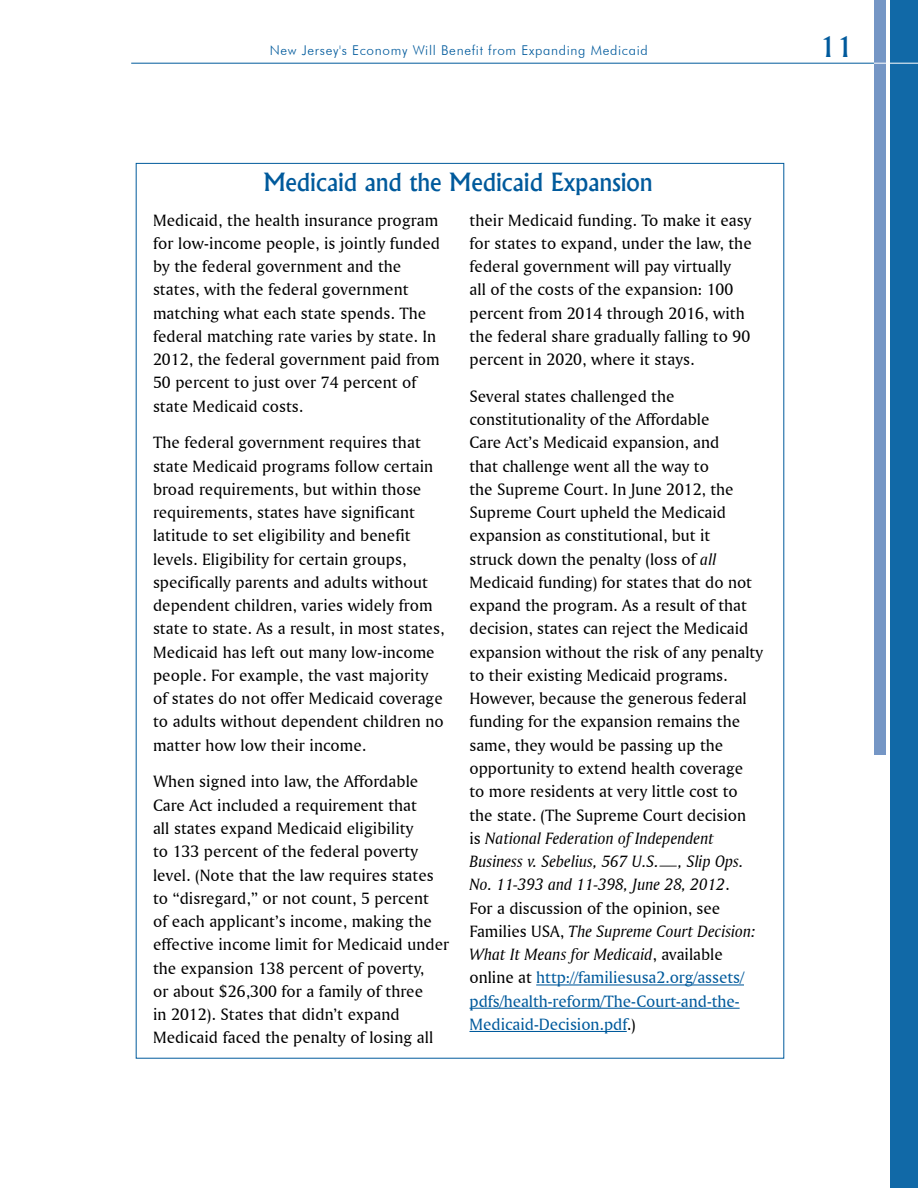
<style>
.page{position:relative;width:918px;height:1188px;background:#fff}
.page>*{position:absolute;margin:0;border:0;box-sizing:border-box;transform-origin:0 0}
.t1{font:500 27px "Albertus";color:#005a9c}
.t2{font:500 24px "Albertus";color:#005a9c}
.t3{font:17.25px/23.2px "Amerigo BT Roman A";letter-spacing:.005em;color:#000}
.t4{font:17.25px/23.2px "Amerigo BT Italic A";color:#000}
.t5{font:17.25px/23.2px "Amerigo BT Roman A";color:#005a9c}
.t6{font:300 13.5px "Futura BT";letter-spacing:.05em;color:#005a9c}
.s1{font-family:"Amerigo BT Italic A"}
.s2{font-family:"Amerigo BT Roman A"}
.s3{color:#000}
</style>
<div class="page">
<hr style="left:536px;top:984px;width:208px;height:1px;background:#005a9c">
<hr style="left:470px;top:1008px;width:270px;height:1px;background:#005a9c">
<hr style="left:470px;top:1031px;width:157px;height:1px;background:#005a9c">
<div style="left:890px;top:0;width:28px;height:1188px;background:#1169a7"></div>
<div style="left:874px;top:0;width:12px;height:754px;background:#7596c5"></div>
<hr style="left:131px;top:63px;width:743px;height:1px;background:#005a9c">
<hr style="left:874px;top:63px;width:44px;height:1px;background:#fff">
<p class="t6" style="left:270px;top:42px;width:380px">New Jersey's Economy Will Benefit from Expanding Medicaid</p>
<h1 class="t1" style="left:820px;top:30px;width:35px">11</h1>
<h2 class="t2" style="left:263px;top:167px;width:391px">Medicaid and the Medicaid Expansion</h2>
<p class="t3" style="left:153px;top:208px;width:289px">Medicaid, the health insurance program for low-income people, is jointly funded by the federal government and the states, with the federal government matching what each state spends. The federal matching rate varies by state. In 2012, the federal government paid from 50 percent to just over 74 percent of state Medicaid costs.</p>
<p class="t3" style="left:153px;top:431px;width:293px">The federal government requires that state Medicaid programs follow certain broad requirements, but within those requirements, states have significant latitude to set eligibility and benefit levels. Eligibility for certain groups, specifically parents and adults without dependent children, varies widely from state to state. As a result, in most states, Medicaid has left out many low-income people. For example, the vast majority of states do not offer Medicaid coverage to adults without dependent children no matter how low their income.</p>
<p class="t3" style="left:153px;top:770px;width:298px">When signed into law, the Affordable Care Act included a requirement that<br>all states expand Medicaid eligibility<br>to 133 percent of the federal poverty level. (Note that the law requires states to “disregard,” or not count, 5 percent<br>of each applicant’s income, making the effective income limit for Medicaid under the expansion 138 percent of poverty,<br>or about $26,300 for a family of three<br>in 2012). States that didn’t expand Medicaid faced the penalty of losing all</p>
<p class="t3" style="left:470px;top:208px;width:284px">their Medicaid funding. To make it easy for states to expand, under the law, the federal government will pay virtually all of the costs of the expansion: 100 percent from 2014 through 2016, with the federal share gradually falling to 90 percent in 2020, where it stays.</p>
<p class="t3" style="left:470px;top:384px;width:295px">Several states challenged the constitutionality of the Affordable<br>Care Act’s Medicaid expansion, and<br>that challenge went all the way to<br>the Supreme Court. In June 2012, the Supreme Court upheld the Medicaid expansion as constitutional, but it<br>struck down the penalty (loss of <span class="s1">all </span>Medicaid funding) for states that do not expand the program. As a result of that decision, states can reject the Medicaid expansion without the risk of any penalty to their existing Medicaid programs.<br>However, because the generous federal funding for the expansion remains the same, they would be passing up the opportunity to extend health coverage<br>to more residents at very little cost to the state. (The Supreme Court decision</p>
<p class="t4" style="left:470px;top:826px;width:275px"><span class="s2">is</span> National Federation of Independent<br>Business v. Sebelius, 567 U.S.—, Slip Ops.<br>No. 11-393 and 11-398, June 28, 2012<span class="s2">.</span></p>
<p class="t3" style="left:470px;top:896px;width:252px">For a discussion of the opinion, see</p>
<p class="t4" style="left:470px;top:919px;width:288px"><span class="s2">Families USA,</span> The Supreme Court Decision:<br>What It Means for Medicaid<span class="s2">, available</span></p>
<p class="t5" style="left:470px;top:966px;width:276px"><span class="s3">online at</span> http://familiesusa2.org/assets/ pdfs/health-reform/The-Court-and-the-<br>Medicaid-Decision.pdf<span class="s3">.)</span></p>
</div>
